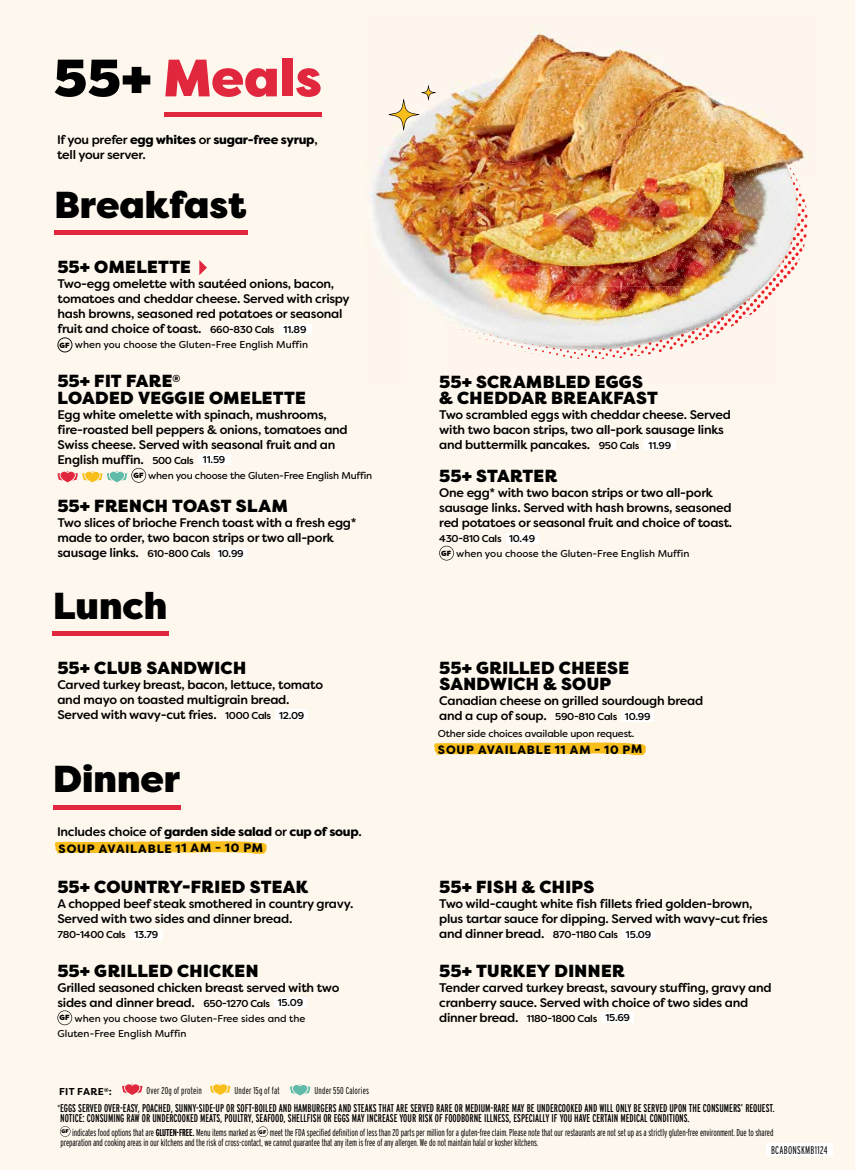
<style>
.page{position:relative;width:855px;height:1170px;background:#fef7ed}
.page>*{position:absolute;margin:0;border:0;box-sizing:border-box;transform-origin:0 0}
.t1{font:900 52.5px "Filson Pro";color:#e1273d}
.t2{font:900 37.5px "Filson Pro";color:#000}
.t3{font:900 17.5px/16.2px "Filson Pro";letter-spacing:.02em;color:#000}
.t4{font:500 12.5px/15px "Filson Soft";letter-spacing:-.02em;color:#000}
.t5{font:900 12.5px "Filson Soft";letter-spacing:-.02em;color:#000}
.t6{font:800 12.12px "Filson Pro";letter-spacing:.065em;color:#000}
.t7{font:11.25px/10px "Interstate Compressed";color:#000}
.t8{font:300 11.25px "Interstate Compressed";letter-spacing:.02em;color:#000}
.t9{font:300 10px/10px "Interstate Compressed";letter-spacing:-.01em;color:#000}
.t10{font:10px/15px "Filson Soft";color:#000}
.t11{font:500 10px "Filson Soft";letter-spacing:-.03em;color:#000}
.t12{font:10px "Filson Soft";letter-spacing:-.02em;color:#000}
.t13{font:300 10px "Interstate Compressed";letter-spacing:.015em;color:#000}
.t14{font:300 10px "Interstate Compressed";letter-spacing:.01em;color:#000}
.t15{font:700 10px "Filson Pro";letter-spacing:.03em;color:#000}
.s1{color:#000}
.s2{font-weight:900}
.s3{font-size:10px}
.s4{font-family:"Filson Pro";font-weight:900;font-size:7.5px}
.s5{font-size:12.5px}
.s6{font-weight:500}
.s7{font-size:8.75px}
.s8{font-weight:700}
</style>
<div class="page">
<div style="left:164px;top:112px;width:158px;height:5px;background:#e1273d"></div>
<svg style="left:60px;top:1126px;width:11px;height:11px"></svg>
<svg style="left:258px;top:1126px;width:10px;height:11px"></svg>
<svg style="left:122px;top:1084px;width:21px;height:11px"></svg>
<svg style="left:210px;top:1084px;width:20px;height:11px"></svg>
<svg style="left:290px;top:1084px;width:20px;height:12px"></svg>
<div style="left:53px;top:631px;width:116px;height:5px;background:#e1273d"></div>
<div style="left:53px;top:805px;width:127px;height:5px;background:#e1273d"></div>
<div style="left:54px;top:230px;width:194px;height:5px;background:#e1273d"></div>
<svg style="left:55px;top:841px;width:212px;height:13px"></svg>
<img style="left:470px;top:42px;width:61px;height:42px">
<img style="left:531px;top:29px;width:171px;height:55px">
<img style="left:369px;top:176px;width:9px;height:61px">
<img style="left:378px;top:84px;width:429px;height:275px">
<div style="left:198px;top:454px;width:32px;height:11px;background:#fff"></div>
<svg style="left:57px;top:468px;width:89px;height:15px"></svg>
<div style="left:215px;top:548px;width:32px;height:10px;background:#fff"></div>
<div style="left:644px;top:440px;width:32px;height:10px;background:#fff"></div>
<div style="left:506px;top:533px;width:32px;height:11px;background:#fff"></div>
<svg style="left:439px;top:546px;width:15px;height:15px"></svg>
<div style="left:621px;top:711px;width:33px;height:10px;background:#fff"></div>
<div style="left:275px;top:710px;width:33px;height:10px;background:#fff"></div>
<div style="left:130px;top:929px;width:33px;height:10px;background:#fff"></div>
<div style="left:274px;top:998px;width:33px;height:10px;background:#fff"></div>
<svg style="left:57px;top:1010px;width:15px;height:15px"></svg>
<svg style="left:434px;top:742px;width:212px;height:13px"></svg>
<div style="left:279px;top:324px;width:32px;height:11px;background:#fff"></div>
<svg style="left:57px;top:337px;width:15px;height:15px"></svg>
<svg style="left:199px;top:260px;width:8px;height:15px"></svg>
<div style="left:622px;top:929px;width:33px;height:10px;background:#fff"></div>
<div style="left:601px;top:1013px;width:33px;height:10px;background:#fff"></div>
<div style="left:766px;top:1143px;width:66px;height:12px;background:#fff"></div>
<h1 class="t1" style="left:54px;top:45px;width:270px"><span class="s1">55+</span> Meals</h1>
<p class="t4" style="left:57px;top:132px;width:262px">If you prefer <span class="s2">egg whites</span> or <span class="s2">sugar-free syrup</span>, tell your server.</p>
<h2 class="t2" style="left:54px;top:182px;width:194px">Breakfast</h2>
<h3 class="t3" style="left:57px;top:259px;width:135px">55+ OMELETTE</h3>
<p class="t4" style="left:57px;top:276px;width:294px">Two-egg omelette with sautéed onions, bacon, tomatoes and cheddar cheese. Served with crispy hash browns, seasoned red potatoes or seasonal fruit and choice of toast. <span class="s3">660-830 Cals 11.89</span></p>
<p class="t10" style="left:60px;top:337px;width:250px"><span class="s4">GF</span> when you choose the Gluten-Free English Muffin</p>
<h3 class="t3" style="left:57px;top:374px;width:250px">55+ FIT FARE<sup>®<br></sup>LOADED VEGGIE OMELETTE</h3>
<p class="t4" style="left:57px;top:407px;width:292px">Egg white omelette with spinach, mushrooms, fire-roasted bell peppers &amp; onions, tomatoes and Swiss cheese. Served with seasonal fruit and an English muffin. <span class="s3">500 Cals 11.59</span></p>
<p class="t12" style="left:133px;top:469px;width:240px"><span class="s4">GF</span> when you choose the Gluten-Free English Muffin</p>
<h3 class="t3" style="left:57px;top:498px;width:232px">55+ FRENCH TOAST SLAM</h3>
<p class="t4" style="left:57px;top:515px;width:301px">Two slices of brioche French toast with a fresh egg* made to order, two bacon strips or two all-pork</p>
<p class="t11" style="left:57px;top:547px;width:188px"><span class="s5">sausage links.</span> 610-800 Cals 10.99</p>
<h2 class="t2" style="left:53px;top:582px;width:116px">Lunch</h2>
<h3 class="t3" style="left:57px;top:660px;width:190px">55+ CLUB SANDWICH</h3>
<p class="t4" style="left:57px;top:677px;width:267px">Carved turkey breast, bacon, lettuce, tomato and mayo on toasted multigrain bread.<br>Served with wavy-cut fries. <span class="s3">1000 Cals 12.09</span></p>
<h2 class="t2" style="left:53px;top:756px;width:129px">Dinner</h2>
<p class="t5" style="left:57px;top:823px;width:306px"><span class="s6">Includes choice of</span> garden side salad <span class="s6">or</span> cup of soup<span class="s6">.</span></p>
<p class="t6" style="left:59px;top:841px;width:206px">SOUP AVAILABLE 11 AM - 10 PM</p>
<h3 class="t3" style="left:57px;top:879px;width:252px">55+ COUNTRY-FRIED STEAK</h3>
<p class="t4" style="left:57px;top:896px;width:298px">A chopped beef steak smothered in country gravy.<br>Served with two sides and dinner bread.</p>
<p class="t11" style="left:57px;top:928px;width:102px">780-1400 Cals 13.79</p>
<h3 class="t3" style="left:57px;top:963px;width:203px">55+ GRILLED CHICKEN</h3>
<p class="t4" style="left:57px;top:980px;width:284px">Grilled seasoned chicken breast served with two sides and dinner bread. <span class="s3">650-1270 Cals 15.09</span></p>
<p class="t10" style="left:57px;top:1011px;width:250px"><span class="s4">GF</span> when you choose two Gluten-Free sides and the<br>Gluten-Free English Muffin</p>
<p class="t15" style="left:59px;top:1085px;width:54px">FIT FARE<sup>®</sup>:</p>
<p class="t14" style="left:147px;top:1085px;width:57px">Over 20g of protein</p>
<p class="t13" style="left:235px;top:1085px;width:47px">Under 15g of fat</p>
<p class="t13" style="left:314px;top:1085px;width:56px">Under 550 Calories</p>
<h3 class="t3" style="left:439px;top:374px;width:220px">55+ SCRAMBLED EGGS &amp; CHEDDAR BREAKFAST</h3>
<p class="t4" style="left:439px;top:407px;width:293px">Two scrambled eggs with cheddar cheese. Served with two bacon strips, two all-pork sausage links and buttermilk pancakes. <span class="s3">950 Cals 11.99</span></p>
<h3 class="t3" style="left:439px;top:468px;width:120px">55+ STARTER</h3>
<p class="t4" style="left:439px;top:485px;width:295px">One egg* with two bacon strips or two all-pork sausage links. Served with hash browns, seasoned red potatoes or seasonal fruit and choice of toast.</p>
<p class="t10" style="left:439px;top:531px;width:252px"><span class="s6">430-810 Cals 10.49<br></span><span class="s4">GF</span> when you choose the Gluten-Free English Muffin</p>
<h3 class="t3" style="left:439px;top:660px;width:192px">55+ GRILLED CHEESE<br>SANDWICH &amp; SOUP</h3>
<p class="t4" style="left:439px;top:693px;width:265px">Canadian cheese on grilled sourdough bread</p>
<p class="t11" style="left:439px;top:710px;width:213px"><span class="s5">and a cup of soup.</span> 590-810 Cals 10.99</p>
<p class="t12" style="left:438px;top:727px;width:198px">Other side choices available upon request.</p>
<p class="t6" style="left:438px;top:742px;width:206px">SOUP AVAILABLE 11 AM - 10 PM</p>
<h3 class="t3" style="left:439px;top:879px;width:157px">55+ FISH &amp; CHIPS</h3>
<p class="t4" style="left:439px;top:896px;width:330px">Two wild-caught white fish fillets fried golden-brown, plus tartar sauce for dipping. Served with wavy-cut fries</p>
<p class="t11" style="left:439px;top:928px;width:214px"><span class="s5">and dinner bread.</span> 870-1180 Cals 15.09</p>
<h3 class="t3" style="left:439px;top:963px;width:187px">55+ TURKEY DINNER</h3>
<p class="t4" style="left:439px;top:980px;width:334px">Tender carved turkey breast, savoury stuffing, gravy and cranberry sauce. Served with choice of two sides and</p>
<p class="t11" style="left:439px;top:1012px;width:192px"><span class="s5">dinner bread.</span> 1180-1800 Cals 15.69</p>
<p class="t7" style="left:57px;top:1103px;width:719px"><span class="s7">*</span>EGGS SERVED OVER-EASY, POACHED, SUNNY-SIDE-UP OR SOFT-BOILED AND HAMBURGERS AND STEAKS THAT ARE SERVED RARE OR MEDIUM-RARE MAY BE UNDERCOOKED AND WILL ONLY BE SERVED UPON THE CONSUMERS’ REQUEST.<br>NOTICE: CONSUMING RAW OR UNDERCOOKED MEATS, POULTRY, SEAFOOD, SHELLFISH OR EGGS MAY INCREASE YOUR RISK OF FOODBORNE ILLNESS, ESPECIALLY IF YOU HAVE CERTAIN MEDICAL CONDITIONS.</p>
<p class="t9" style="left:61px;top:1127px;width:714px"><sup>GF</sup> indicates food options that are <span class="s8">GLUTEN-FREE.</span> Menu items marked as <sup>GF</sup> meet the FDA specified definition of less than 20 parts per million for a gluten-free claim. Please note that our restaurants are not set up as a strictly gluten-free environment. Due to shared preparation and cooking areas in our kitchens and the risk of cross-contact, we cannot guarantee that any item is free of any allergen. We do not maintain halal or kosher kitchens.</p>
<p class="t8" style="left:771px;top:1143px;width:58px">BCABONSKMB1124</p>
</div>
